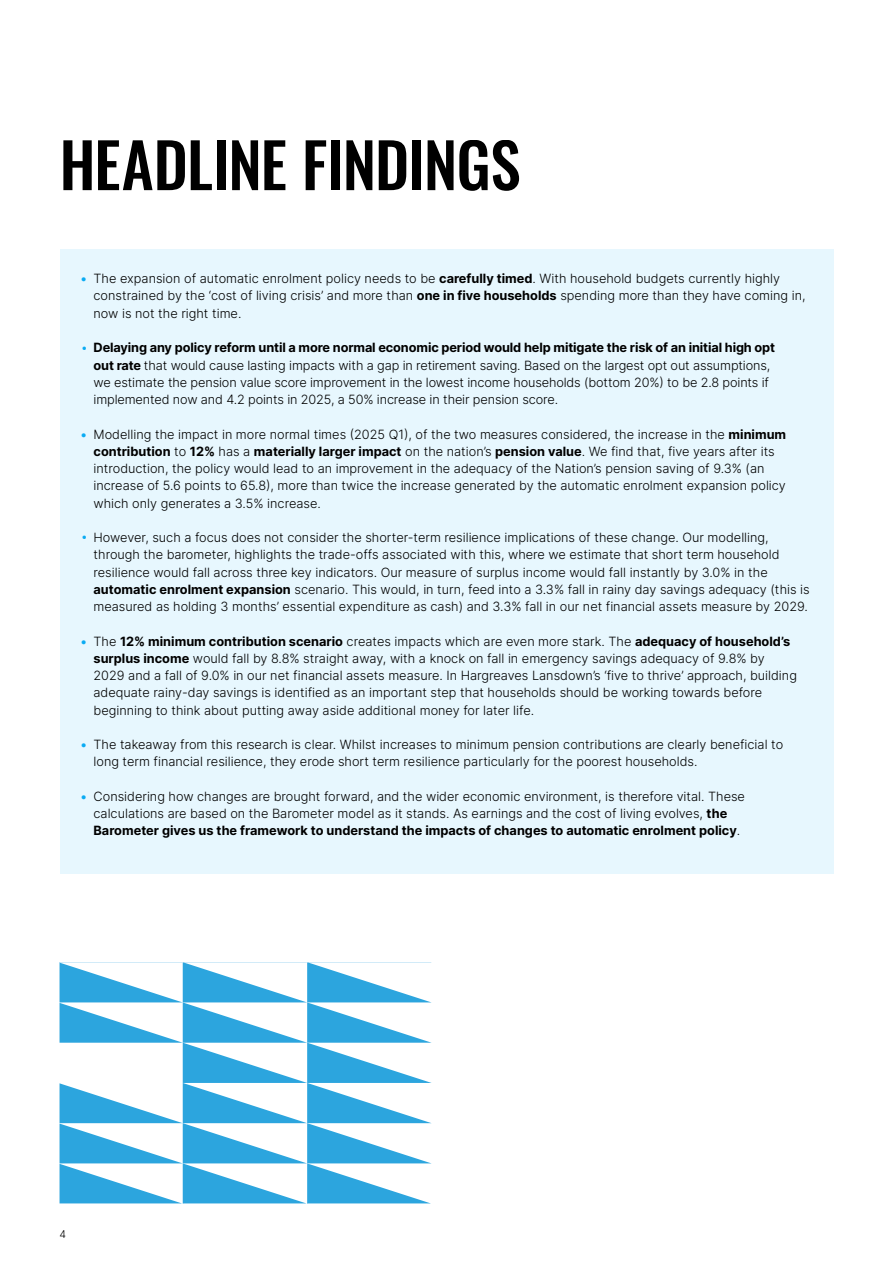
<style>
.page{position:relative;width:893px;height:1263px;background:#fff}
.page>*{position:absolute;margin:0;border:0;box-sizing:border-box;transform-origin:0 0}
.t1{font:500 61.5px "Oswald";letter-spacing:-.015em;color:#000}
.t2{font:300 12.75px/17.2px "Inter";color:#000}
.t3{font:300 10.5px "Inter";color:#000}
.s1{font-weight:700;color:#0aabf3}
.s2{font-weight:700}
.s3{color:#0aabf3}
</style>
<div class="page">
<div style="left:60px;top:250px;width:773px;height:624px;background:#e7f7fe"></div>
<svg style="left:60px;top:962px;width:372px;height:241px"></svg>
<p class="t1" style="left:60px;top:133px;width:463px">HEADLINE FINDINGS</p>
<p class="t2" style="left:94px;top:270px;width:713px;text-indent:-13px"><span class="s1">•</span> The expansion of automatic enrolment policy needs to be <span class="s2">carefully timed</span>. With household budgets currently highly constrained by the ‘cost of living crisis’ and more than <span class="s2">one in five households</span> spending more than they have coming in, now is not the right time.</p>
<p class="t2" style="left:94px;top:339px;width:683px;text-indent:-13px"><span class="s3">•</span> <span class="s2">Delaying any policy reform until a more normal economic period would help mitigate the risk of an initial high opt out rate</span> that would cause lasting impacts with a gap in retirement saving. Based on the largest opt out assumptions, we estimate the pension value score improvement in the lowest income households (bottom 20%) to be 2.8 points if implemented now and 4.2 points in 2025, a 50% increase in their pension score.</p>
<p class="t2" style="left:94px;top:425px;width:694px;text-indent:-13px"><span class="s1">•</span> Modelling the impact in more normal times (2025 Q1), of the two measures considered, the increase in the <span class="s2">minimum contribution</span> to <span class="s2">12%</span> has a <span class="s2">materially larger impact</span> on the nation’s <span class="s2">pension value</span>. We find that, five years after its introduction, the policy would lead to an improvement in the adequacy of the Nation’s pension saving of 9.3% (an increase of 5.6 points to 65.8), more than twice the increase generated by the automatic enrolment expansion policy which only generates a 3.5% increase.</p>
<p class="t2" style="left:94px;top:528px;width:718px;text-indent:-13px"><span class="s3">•</span> However, such a focus does not consider the shorter-term resilience implications of these change. Our modelling, through the barometer, highlights the trade-offs associated with this, where we estimate that short term household resilience would fall across three key indicators. Our measure of surplus income would fall instantly by 3.0% in the <span class="s2">automatic enrolment expansion</span> scenario. This would, in turn, feed into a 3.3% fall in rainy day savings adequacy (this is measured as holding 3 months’ essential expenditure as cash) and 3.3% fall in our net financial assets measure by 2029.</p>
<p class="t2" style="left:94px;top:632px;width:705px;text-indent:-13px"><span class="s1">•</span> The <span class="s2">12% minimum contribution scenario</span> creates impacts which are even more stark. The <span class="s2">adequacy of household’s surplus income</span> would fall by 8.8% straight away, with a knock on fall in emergency savings adequacy of 9.8% by 2029 and a fall of 9.0% in our net financial assets measure. In Hargreaves Lansdown’s ‘five to thrive’ approach, building adequate rainy-day savings is identified as an important step that households should be working towards before beginning to think about putting away aside additional money for later life.</p>
<p class="t2" style="left:94px;top:735px;width:691px;text-indent:-13px"><span class="s1">•</span> The takeaway from this research is clear. Whilst increases to minimum pension contributions are clearly beneficial to long term financial resilience, they erode short term resilience particularly for the poorest households.</p>
<p class="t2" style="left:94px;top:787px;width:653px;text-indent:-13px"><span class="s1">•</span> Considering how changes are brought forward, and the wider economic environment, is therefore vital. These calculations are based on the Barometer model as it stands. As earnings and the cost of living evolves, <span class="s2">the<br>Barometer gives us the framework to understand the impacts of changes to automatic enrolment policy</span>.</p>
<p class="t3" style="left:60px;top:1227px;width:8px">4</p>
</div>
